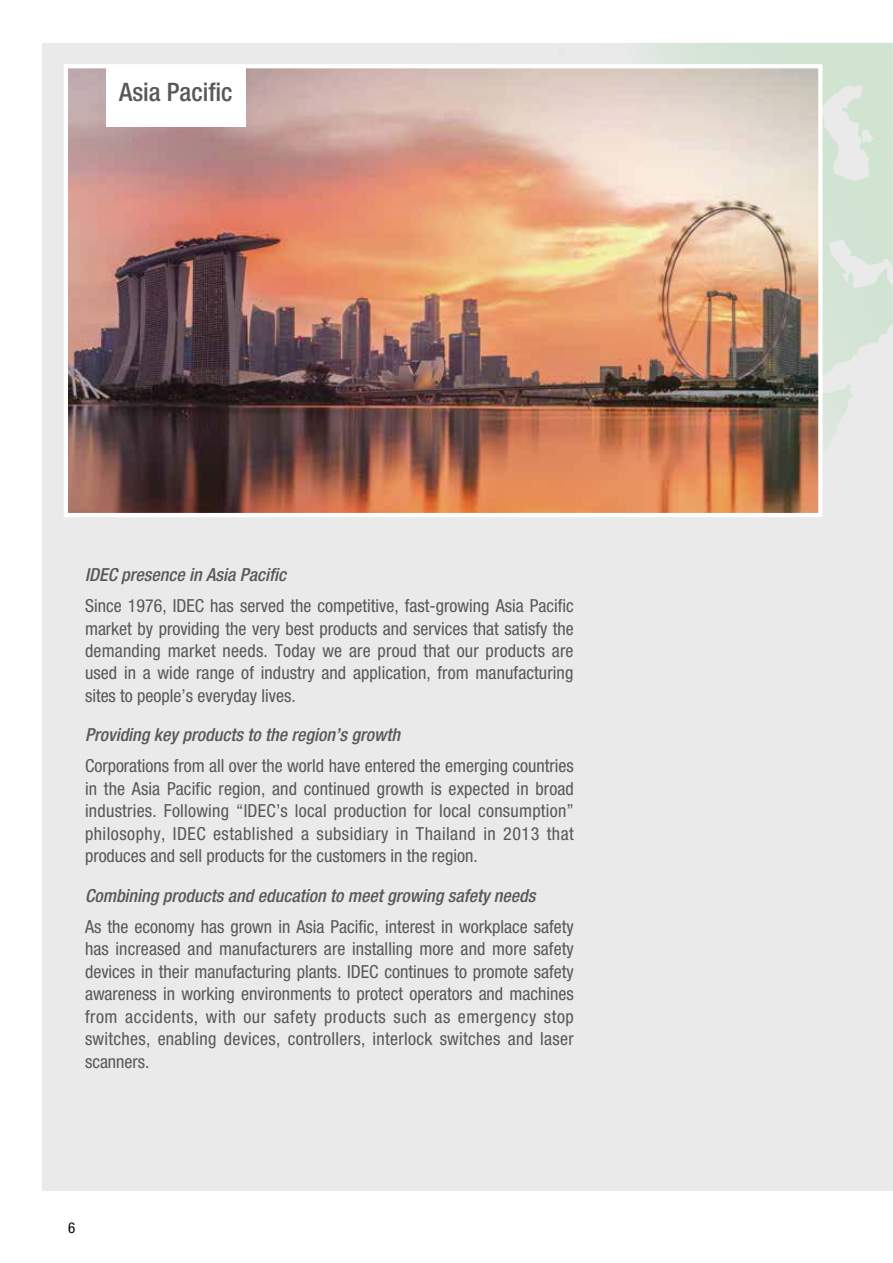
<style>
.page{position:relative;width:893px;height:1263px;background:#fff}
.page>*{position:absolute;margin:0;border:0;box-sizing:border-box;transform-origin:0 0}
.t1{font:500 condensed 25.5px "Helvetica Neue LT Std";color:#595757}
.t2{font:condensed 18px/22.5px "Helvetica Neue LT Std";color:#595757;text-align:justify}
.t3{font:italic 500 condensed 18px "Helvetica Neue LT Pro";color:#595757}
.t4{font:condensed 15px "Helvetica Neue LT Std";color:#040809}
</style>
<div class="page">
<div style="left:42px;top:43px;width:850px;height:1147px;background:#eaeaea"></div>
<svg style="left:650px;top:43px;width:243px;height:738px"></svg>
<img style="left:69px;top:69px;width:748px;height:443px">
<div style="left:64px;top:64px;width:758px;height:453px;border:4px solid #fff"></div>
<div style="left:106px;top:68px;width:139px;height:59px;background:#fff"></div>
<h1 class="t1" style="left:119px;top:83px;width:115px">Asia Pacific</h1>
<p class="t3" style="left:85px;top:568px;width:203px">IDEC presence in Asia Pacific</p>
<p class="t2" style="left:85px;top:596px;width:490px">Since 1976, IDEC has served the competitive, fast-growing Asia Pacific market by providing the very best products and services that satisfy the demanding market needs. Today we are proud that our products are used in a wide range of industry and application, from manufacturing sites to people’s everyday lives.</p>
<p class="t3" style="left:85px;top:729px;width:317px">Providing key products to the region’s growth</p>
<p class="t2" style="left:85px;top:756px;width:490px">Corporations from all over the world have entered the emerging countries in the Asia Pacific region, and continued growth is expected in broad industries. Following “IDEC’s local production for local consumption” philosophy, IDEC established a subsidiary in Thailand in 2013 that produces and sell products for the customers in the region.</p>
<p class="t3" style="left:85px;top:889px;width:452px">Combining products and education to meet growing safety needs</p>
<p class="t2" style="left:85px;top:917px;width:490px">As the economy has grown in Asia Pacific, interest in workplace safety has increased and manufacturers are installing more and more safety devices in their manufacturing plants. IDEC continues to promote safety awareness in working environments to protect operators and machines from accidents, with our safety products such as emergency stop switches, enabling devices, controllers, interlock switches and laser scanners.</p>
<p class="t4" style="left:68px;top:1222px;width:9px">6</p>
</div>
